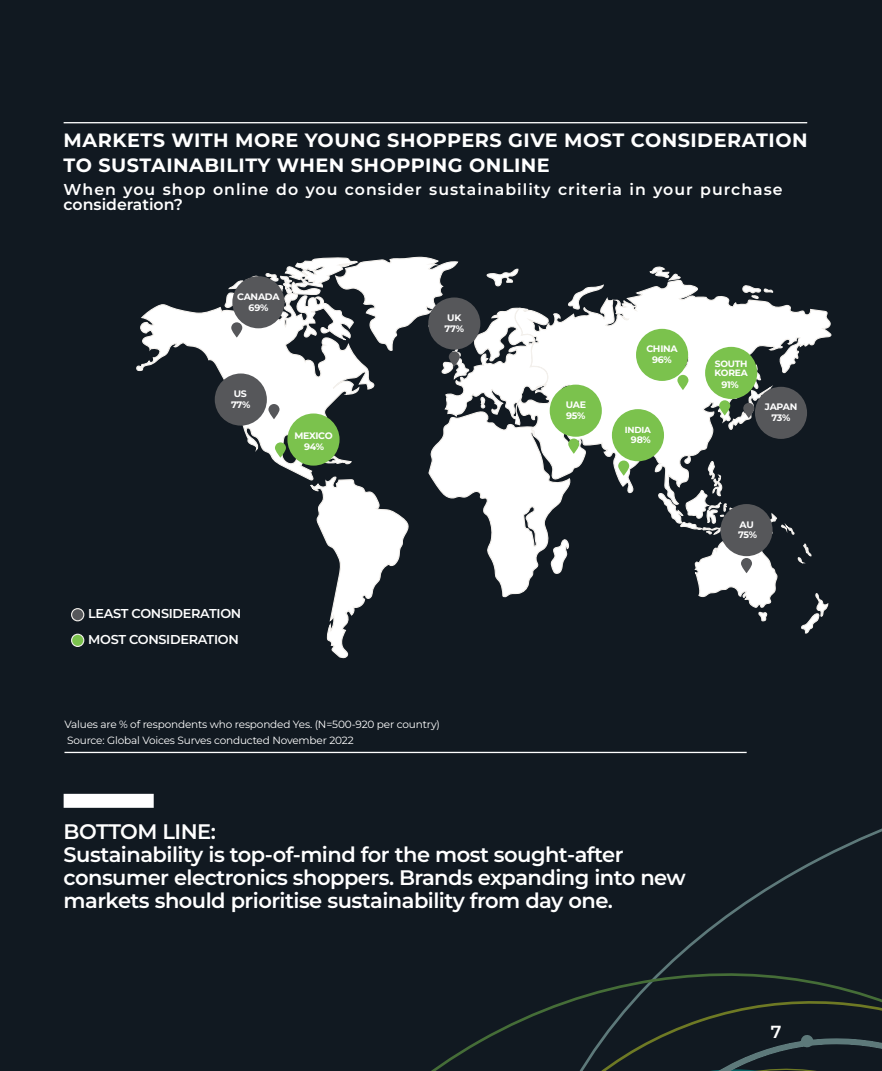
<style>
.page{position:relative;width:882px;height:1071px;background:#111921}
.page>*{position:absolute;margin:0;border:0;box-sizing:border-box;transform-origin:0 0}
.t1{font:600 21px/22.8px "Montserrat";letter-spacing:-.025em;color:#fff}
.t2{font:700 19.25px/24.5px "Montserrat";letter-spacing:.025em;color:#fff}
.t3{font:600 17.5px "Montserrat";color:#fff}
.t4{font:600 15.75px/15.8px "Montserrat";letter-spacing:.065em;color:#fff}
.t5{font:600 12.95px/26.2px "Montserrat";letter-spacing:-.025em;color:#fff}
.t6{font:10.5px/15.8px "Montserrat";letter-spacing:-.015em;color:#fff}
.t7{font:700 9.45px "Montserrat";letter-spacing:-.025em;color:#fff}
.t8{font:700 9.1px/9.1px "Montserrat";letter-spacing:-.025em;color:#fff}
.t9{font:700 8.75px "Montserrat";letter-spacing:-.025em;color:#fff}
</style>
<div class="page">
<hr style="left:64px;top:122px;width:743px;height:1px;background:#fff">
<hr style="left:64px;top:752px;width:683px;height:1px;background:#fff">
<svg style="left:661px;top:829px;width:220px;height:141px"></svg>
<svg style="left:431px;top:970px;width:449px;height:101px"></svg>
<svg style="left:461px;top:999px;width:420px;height:72px"></svg>
<div style="left:64px;top:794px;width:90px;height:14px;background:#fff"></div>
<svg style="left:605px;top:280px;width:227px;height:214px"></svg>
<svg style="left:728px;top:363px;width:48px;height:68px"></svg>
<svg style="left:657px;top:451px;width:172px;height:183px"></svg>
<svg style="left:649px;top:266px;width:32px;height:15px"></svg>
<svg style="left:740px;top:284px;width:33px;height:16px"></svg>
<svg style="left:71px;top:304px;width:274px;height:355px"></svg>
<svg style="left:224px;top:256px;width:381px;height:402px"></svg>
<div style="left:550px;top:385px;width:52px;height:52px;background:#7bc24d;border-radius:50%"></div>
<svg style="left:568px;top:439px;width:11px;height:15px"></svg>
<div style="left:705px;top:347px;width:52px;height:52px;background:#7bc24d;border-radius:50%"></div>
<svg style="left:719px;top:400px;width:11px;height:16px"></svg>
<div style="left:287px;top:414px;width:53px;height:52px;background:#7bc24d;border-radius:50%"></div>
<svg style="left:275px;top:442px;width:11px;height:16px"></svg>
<div style="left:612px;top:409px;width:52px;height:52px;background:#7bc24d;border-radius:50%"></div>
<svg style="left:618px;top:461px;width:11px;height:15px"></svg>
<div style="left:636px;top:329px;width:52px;height:52px;background:#7bc24d;border-radius:50%"></div>
<svg style="left:677px;top:375px;width:11px;height:15px"></svg>
<div style="left:720px;top:504px;width:53px;height:52px;background:#56575a;border-radius:50%"></div>
<svg style="left:741px;top:558px;width:11px;height:15px"></svg>
<div style="left:428px;top:297px;width:52px;height:53px;background:#56575a;border-radius:50%"></div>
<svg style="left:449px;top:351px;width:11px;height:16px"></svg>
<div style="left:755px;top:387px;width:52px;height:52px;background:#56575a;border-radius:50%"></div>
<svg style="left:743px;top:403px;width:11px;height:15px"></svg>
<div style="left:215px;top:374px;width:52px;height:52px;background:#56575a;border-radius:50%"></div>
<svg style="left:268px;top:404px;width:11px;height:15px"></svg>
<div style="left:232px;top:276px;width:52px;height:52px;background:#56575a;border-radius:50%"></div>
<svg style="left:231px;top:322px;width:11px;height:16px"></svg>
<div style="left:72px;top:609px;width:12px;height:12px;background:#56575a;border-radius:50%"></div>
<div style="left:71px;top:608px;width:13px;height:13px;border:1px solid #f3f0ec;border-radius:50%"></div>
<div style="left:72px;top:634px;width:12px;height:12px;background:#7bc24d;border-radius:50%"></div>
<div style="left:71px;top:634px;width:13px;height:13px;border:1px solid #f3f0ec;border-radius:50%"></div>
<p class="t2" style="left:64px;top:127px;width:746px">MARKETS WITH MORE YOUNG SHOPPERS GIVE MOST CONSIDERATION<br>TO SUSTAINABILITY WHEN SHOPPING ONLINE</p>
<p class="t4" style="left:64px;top:181px;width:720px">When you shop online do you consider sustainability criteria in your purchase consideration?</p>
<p class="t7" style="left:237px;top:290px;width:44px">CANADA</p>
<p class="t7" style="left:249px;top:301px;width:21px">69%</p>
<p class="t7" style="left:234px;top:387px;width:15px">US</p>
<p class="t7" style="left:447px;top:311px;width:16px">UK</p>
<p class="t7" style="left:445px;top:322px;width:21px">77%</p>
<p class="t7" style="left:646px;top:342px;width:33px">CHINA</p>
<p class="t7" style="left:652px;top:354px;width:21px">96%</p>
<p class="t8" style="left:715px;top:359px;width:35px">SOUTH<br>KOREA</p>
<p class="t7" style="left:721px;top:378px;width:19px">91%</p>
<p class="t7" style="left:231px;top:398px;width:21px">77%</p>
<p class="t7" style="left:765px;top:401px;width:34px">JAPAN</p>
<p class="t7" style="left:566px;top:399px;width:22px">UAE</p>
<p class="t7" style="left:566px;top:409px;width:21px">95%</p>
<p class="t7" style="left:771px;top:412px;width:21px">73%</p>
<p class="t7" style="left:294px;top:429px;width:40px">MEXICO</p>
<p class="t5" style="left:88px;top:600px;width:155px">LEAST CONSIDERATION<br>MOST CONSIDERATION</p>
<p class="t7" style="left:304px;top:440px;width:21px">94%</p>
<p class="t6" style="left:64px;top:716px;width:377px">Values are % of respondents who responded Yes. (N=500-920 per country)<br>Source: Global Voices Surves conducted November 2022</p>
<p class="t9" style="left:625px;top:424px;width:28px">INDIA</p>
<p class="t7" style="left:631px;top:433px;width:21px">98%</p>
<p class="t1" style="left:64px;top:820px;width:624px">BOTTOM LINE:<br>Sustainability is top-of-mind for the most sought-after consumer electronics shoppers. Brands expanding into new markets should prioritise sustainability from day one.</p>
<p class="t7" style="left:740px;top:518px;width:16px">AU</p>
<p class="t7" style="left:738px;top:529px;width:20px">75%</p>
<p class="t3" style="left:771px;top:1020px;width:16px">7<sup>7</sup></p>
</div>
